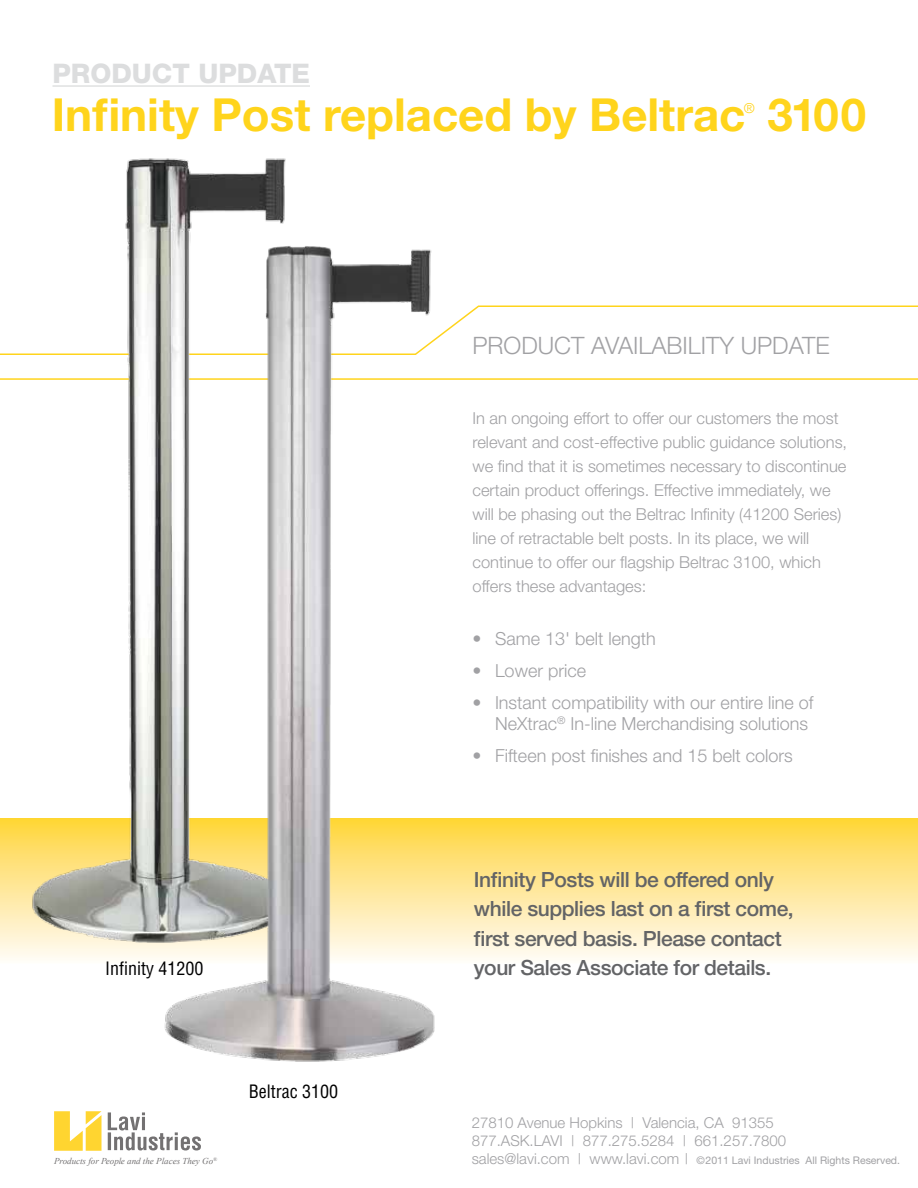
<style>
.page{position:relative;width:918px;height:1188px;background:#fff}
.page>*{position:absolute;margin:0;border:0;box-sizing:border-box;transform-origin:0 0}
.t1{font:700 45.6px "Helvetica Neue";color:#ffd41c}
.t2{font:800 27px "Helvetica Neue";color:#dcddde}
.t3{font:300 24px "Helvetica Neue";color:#a1a1a4}
.t4{font:500 21px/29.4px "Helvetica Neue";letter-spacing:-.02em;color:#636466}
.t5{font:300 18px/21px "Helvetica Neue";color:#a1a1a4;text-align:right}
.t6{font:condensed 18px "Helvetica";color:#000}
.t7{font:300 16.5px/24px "Helvetica Neue";color:#a1a1a4}
.t8{font:300 15px/18px "Helvetica Neue";color:#a1a1a4}
.t9{font:300 13.8px "Helvetica Neue";color:#ffd41c}
.t10{font:10.5px "Helvetica Neue";color:#a1a1a4}
.t11{font:italic 9px "Times New Roman";color:#737172}
.t12{font:italic 5.25px "Times New Roman";color:#737172}
.s1{font-weight:300;font-size:15px}
</style>
<div class="page">
<div style="left:0;top:819px;width:918px;height:153px;background:linear-gradient(to bottom,#ffd53d,#fffeff)"></div>
<svg style="left:463px;top:305px;width:455px;height:14px"></svg>
<hr style="left:0;top:378px;width:918px;height:2px;background:#ffd41c">
<img style="left:0;top:158px;width:463px;height:904px">
<hr style="left:52px;top:85px;width:258px;height:2px;background:#dcddde">
<svg style="left:54px;top:1111px;width:48px;height:40px"></svg>
<svg style="left:108px;top:1112px;width:93px;height:39px"></svg>
<h2 class="t2" style="left:52px;top:58px;width:259px">PRODUCT UPDATE</h2>
<h1 class="t1" style="left:52px;top:87px;width:695px">Infinity Post replaced by Beltrac</h1>
<p class="t9" style="left:744px;top:100px;width:13px">®</p>
<h1 class="t1" style="left:767px;top:87px;width:100px">3100</h1>
<h3 class="t3" style="left:472px;top:330px;width:359px">PRODUCT AVAILABILITY UPDATE</h3>
<p class="t7" style="left:472px;top:406px;width:376px">In an ongoing effort to offer our customers the most relevant and cost-effective public guidance solutions, we find that it is sometimes necessary to discontinue certain product offerings. Effective immediately, we will be phasing out the Beltrac Infinity (41200 Series) line of retractable belt posts. In its place, we will continue to offer our flagship Beltrac 3100, which offers these advantages:</p>
<p class="t5" style="left:472px;top:627px;width:185px">• Same 13' belt length</p>
<p class="t5" style="left:472px;top:659px;width:115px">• Lower price</p>
<p class="t5" style="left:472px;top:692px;width:342px">• Instant compatibility with our entire line of<br>NeXtrac<sup>®</sup> In-line Merchandising solutions</p>
<p class="t5" style="left:473px;top:745px;width:322px">• Fifteen post finishes and 15 belt colors</p>
<p class="t4" style="left:474px;top:864px;width:321px">Infinity Posts will be offered only while supplies last on a first come, first served basis. Please contact</p>
<p class="t6" style="left:105px;top:957px;width:100px">Infinity 41200</p>
<p class="t4" style="left:474px;top:953px;width:299px">your Sales Associate for details.</p>
<p class="t6" style="left:249px;top:1081px;width:91px">Beltrac 3100</p>
<p class="t8" style="left:472px;top:1113px;width:316px">27810 Avenue Hopkins | Valencia, CA 91355<br>877.ASK.LAVI | 877.275.5284 | 661.257.7800</p>
<p class="t11" style="left:54px;top:1156px;width:161px">Products for People and the Places They Go</p>
<p class="t10" style="left:472px;top:1154px;width:430px"><span class="s1">sales@lavi.com | www.lavi.com |</span> ©2011 Lavi Industries All Rights Reserved.</p>
<p class="t12" style="left:213px;top:1156px;width:5px">®</p>
</div>
